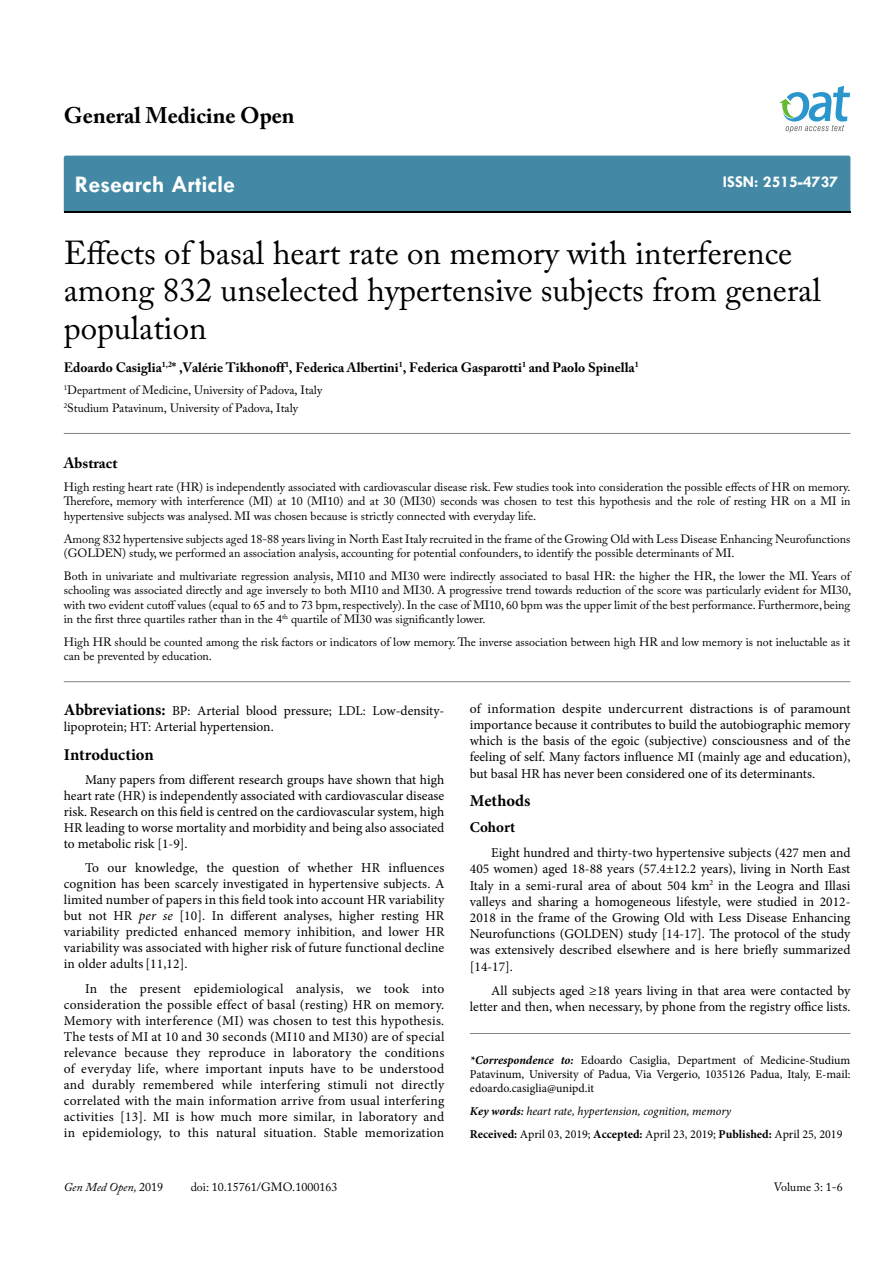
<style>
.page{position:relative;width:893px;height:1263px;background:#fff}
.page>*{position:absolute;margin:0;border:0;box-sizing:border-box;transform-origin:0 0}
.t1{font:33px/37.5px "Adobe Caslon Pro";color:#000}
.t2{font:700 24px "Tw Cen";color:#fff}
.t3{font:700 22.5px "Adobe Caslon Pro";color:#000}
.t4{font:700 16.5px "Minion Pro";color:#000}
.t5{font:700 16.5px "Tw Cen";color:#fff}
.t6{font:700 15px "Adobe Caslon Pro";color:#000}
.t7{font:700 15px "Minion Pro";color:#000}
.t8{font:13.5px/16.2px "Minion Pro";color:#000;text-align:justify}
.t9{font:700 13.5px "Adobe Caslon Pro";color:#000}
.t10{font:12px/14.4px "Adobe Caslon Pro";color:#000}
.t11{font:12px/14.4px "Minion Pro";color:#000;text-align:justify}
.t12{font:italic 12px/23px "Minion Pro";letter-spacing:-.005em;color:#000}
.t13{font:italic 12px "Adobe Caslon Pro";color:#000}
.s1{font-weight:700;font-size:16.5px}
.s2{font-style:italic}
.s3{font-weight:700;font-style:italic}
.s4{font-weight:700}
.s5{font-weight:600}
.s6{font-weight:700;font-style:normal}
.s7{font-style:normal}
</style>
<div class="page">
<svg style="left:779px;top:86px;width:71px;height:47px"></svg>
<div style="left:64px;top:156px;width:786px;height:56px;background:#4389a5"></div>
<hr style="left:64px;top:681px;width:786px;height:1px;background:#808285">
<hr style="left:64px;top:433px;width:786px;height:1px;background:#808285">
<hr style="left:470px;top:1033px;width:380px;height:1px;background:#808285">
<h3 class="t3" style="left:64px;top:102px;width:232px">General Medicine Open</h3>
<h2 class="t2" style="left:75px;top:170px;width:162px">Research Article</h2>
<p class="t5" style="left:723px;top:172px;width:117px">ISSN: 2515-4737</p>
<h1 class="t1" style="left:64px;top:233px;width:758px">Effects of basal heart rate on memory with interference among 832 unselected hypertensive subjects from general population</h1>
<p class="t9" style="left:64px;top:359px;width:576px">Edoardo Casiglia<sup>1,2</sup>* ,Valérie Tikhonoff<sup>1</sup>, Federica Albertini<sup>1</sup>, Federica Gasparotti<sup>1</sup> and Paolo Spinella<sup>1</sup></p>
<p class="t10" style="left:64px;top:381px;width:260px;line-height:18px"><sup>1</sup>Department of Medicine, University of Padova, Italy<br><sup>2</sup>Studium Patavinum, University of Padova, Italy</p>
<p class="t6" style="left:64px;top:454px;width:55px">Abstract</p>
<p class="t10" style="left:64px;top:479px;width:788px;text-align:justify">High resting heart rate (HR) is independently associated with cardiovascular disease risk. Few studies took into consideration the possible effects of HR on memory.<br>Therefore, memory with interference (MI) at 10 (MI10) and at 30 (MI30) seconds was chosen to test this hypothesis and the role of resting HR on a MI in hypertensive subjects was analysed. MI was chosen because is strictly connected with everyday life.</p>
<p class="t10" style="left:64px;top:531px;width:788px">Among 832 hypertensive subjects aged 18-88 years living in North East Italy recruited in the frame of the Growing Old with Less Disease Enhancing Neurofunctions (GOLDEN) study, we performed an association analysis, accounting for potential confounders, to identify the possible determinants of MI.</p>
<p class="t10" style="left:64px;top:568px;width:789px;text-align:justify">Both in univariate and multivariate regression analysis, MI10 and MI30 were indirectly associated to basal HR: the higher the HR, the lower the MI. Years of schooling was associated directly and age inversely to both MI10 and MI30. A progressive trend towards reduction of the score was particularly evident for MI30, with two evident cutoff values (equal to 65 and to 73 bpm, respectively). In the case of MI10, 60 bpm was the upper limit of the best performance. Furthermore, being in the first three quartiles rather than in the 4<sup>th</sup> quartile of MI30 was significantly lower.</p>
<p class="t10" style="left:64px;top:635px;width:788px">High HR should be counted among the risk factors or indicators of low memory. The inverse association between high HR and low memory is not ineluctable as it can be prevented by education.</p>
<p class="t8" style="left:64px;top:703px;width:382px"><span class="s1">Abbreviations:</span> BP: Arterial blood pressure; LDL: Low-density&shy;lipoprotein; HT: Arterial hypertension.</p>
<p class="t4" style="left:64px;top:743px;width:91px">Introduction</p>
<p class="t8" style="left:64px;top:772px;width:382px;text-indent:21px">Many papers from different research groups have shown that high heart rate (HR) is independently associated with cardiovascular disease risk. Research on this field is centred on the cardiovascular system, high HR leading to worse mortality and morbidity and being also associated to metabolic risk [1-9].</p>
<p class="t8" style="left:64px;top:860px;width:382px;text-indent:21px">To our knowledge, the question of whether HR influences cognition has been scarcely investigated in hypertensive subjects. A limited number of papers in this field took into account HR variability but not HR <span class="s2">per se</span> [10]. In different analyses, higher resting HR variability predicted enhanced memory inhibition, and lower HR variability was associated with higher risk of future functional decline in older adults[11,12].</p>
<p class="t8" style="left:64px;top:980px;width:382px;text-indent:21px">In the present epidemiological analysis, we took into consideration the possible effect of basal (resting) HR on memory.<br>Memory with interference (MI) was chosen to test this hypothesis.<br>The tests of MI at 10 and 30 seconds (MI10 and MI30) are of special relevance because they reproduce in laboratory the conditions of everyday life, where important inputs have to be understood and durably remembered while interfering stimuli not directly correlated with the main information arrive from usual interfering activities [13]. MI is how much more similar, in laboratory and in epidemiology, to this natural situation. Stable memorization</p>
<p class="t8" style="left:470px;top:700px;width:382px">of information despite undercurrent distractions is of paramount importance because it contributes to build the autobiographic memory which is the basis of the egoic (subjective) consciousness and of the feeling of self. Many factors influence MI (mainly age and education), but basal HR has never been considered one of its determinants.</p>
<p class="t4" style="left:470px;top:789px;width:62px">Methods</p>
<p class="t7" style="left:470px;top:817px;width:47px">Cohort</p>
<p class="t8" style="left:470px;top:845px;width:382px;text-indent:21px">Eight hundred and thirty-two hypertensive subjects (427 men and 405 women) aged 18-88 years (57.4±12.2 years), living in North East Italy in a semi-rural area of about 504 km<sup>2</sup> in the Leogra and Illasi valleys and sharing a homogeneous lifestyle, were studied in 2012- 2018 in the frame of the Growing Old with Less Disease Enhancing Neurofunctions (GOLDEN) study [14-17]. The protocol of the study was extensively described elsewhere and is here briefly summarized [14-17].</p>
<p class="t8" style="left:470px;top:983px;width:382px;text-align:right">All subjects aged ≥18 years living in that area were contacted by letter and then, when necessary, by phone from the registry office lists.</p>
<p class="t11" style="left:470px;top:1052px;width:382px"><span class="s3">*Correspondence to:</span> Edoardo Casiglia, Department of Medicine-Studium Patavinum, University of Padua, Via Vergerio, 1035126 Padua, Italy, E-mail: edoardo.casiglia@unipd.it</p>
<p class="t12" style="left:470px;top:1100px;width:374px"><span class="s4">Key words</span><span class="s5">:</span> heart rate, hypertension, cognition, memory<br><span class="s6">Received:</span> <span class="s7">April 03, 2019;</span> <span class="s6">Accepted:</span> <span class="s7">April 23, 2019;</span> <span class="s6">Published:</span> <span class="s7">April 25, 2019</span></p>
<p class="t13" style="left:64px;top:1180px;width:101px">Gen Med Open, <span class="s7">2019</span></p>
<p class="t10" style="left:191px;top:1180px;width:148px">doi: 10.15761/GMO.1000163</p>
<p class="t10" style="left:774px;top:1180px;width:71px">Volume 3: 1-6</p>
</div>
